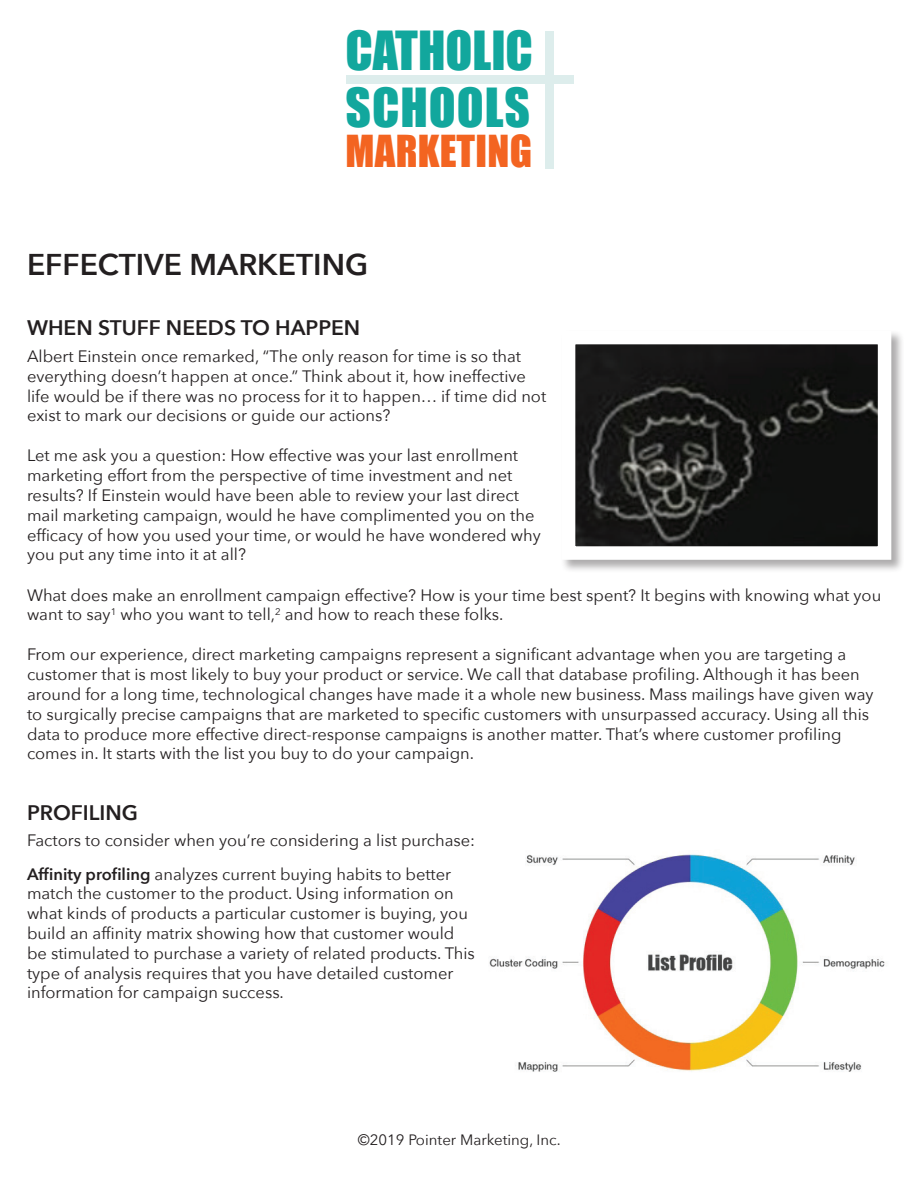
<style>
.page{position:relative;width:918px;height:1188px;background:#fff}
.page>*{position:absolute;margin:0;border:0;box-sizing:border-box;transform-origin:0 0}
.t1{font:49.5px/57px "Impact";color:#12a79d}
.t2{font:40.5px "Impact";letter-spacing:.01em;color:#f36421}
.t3{font:600 30px "Avenir Next";color:#231f20}
.t4{font:600 21px "Avenir Next";color:#231f20}
.t5{font:16.5px/19.8px "Avenir Next";color:#231f20}
.t6{font:15px "Avenir Next";color:#231f20}
.s1{font-weight:600}
</style>
<div class="page">
<div style="left:545px;top:31px;width:9px;height:137px;background:#ddedec"></div>
<div style="left:346px;top:75px;width:228px;height:9px;background:#ddedec"></div>
<div style="left:561px;top:330px;width:344px;height:243px;background:#231f20;opacity:.37"></div>
<img style="left:577px;top:346px;width:299px;height:199px">
<div style="left:562px;top:331px;width:329px;height:229px;border:14px solid #fff"></div>
<img style="left:489px;top:854px;width:396px;height:218px">
<h1 class="t1" style="left:345px;top:21px;width:189px">CATHOLIC<br>SCHOOLS</h1>
<h2 class="t2" style="left:345px;top:120px;width:188px">MARKETING</h2>
<h3 class="t3" style="left:27px;top:239px;width:343px">EFFECTIVE MARKETING</h3>
<p class="t4" style="left:27px;top:310px;width:335px">WHEN STUFF NEEDS TO HAPPEN</p>
<p class="t5" style="left:27px;top:346px;width:521px">Albert Einstein once remarked, “The only reason for time is so that everything doesn’t happen at once.” Think about it, how ineffective life would be if there was no process for it to happen… if time did not exist to mark our decisions or guide our actions?</p>
<p class="t5" style="left:27px;top:445px;width:515px">Let me ask you a question: How effective was your last enrollment marketing effort from the perspective of time investment and net results? If Einstein would have been able to review your last direct mail marketing campaign, would he have complimented you on the efficacy of how you used your time, or would he have wondered why you put any time into it at all?</p>
<p class="t5" style="left:27px;top:584px;width:856px">What does make an enrollment campaign effective? How is your time best spent? It begins with knowing what you want to say<sup>1</sup> who you want to tell,<sup>2</sup> and how to reach these folks.</p>
<p class="t5" style="left:27px;top:644px;width:848px">From our experience, direct marketing campaigns represent a significant advantage when you are targeting a customer that is most likely to buy your product or service. We call that database profiling. Although it has been around for a long time, technological changes have made it a whole new business. Mass mailings have given way to surgically precise campaigns that are marketed to specific customers with unsurpassed accuracy. Using all this data to produce more effective direct-response campaigns is another matter. That’s where customer profiling comes in. It starts with the list you buy to do your campaign.</p>
<p class="t4" style="left:27px;top:794px;width:113px">PROFILING</p>
<p class="t5" style="left:27px;top:823px;width:450px;line-height:33.3px">Factors to consider when you’re considering a list purchase:<br><span class="s1">Affinity profiling</span> analyzes current buying habits to better</p>
<p class="t5" style="left:27px;top:883px;width:449px">match the customer to the product. Using information on what kinds of products a particular customer is buying, you build an affinity matrix showing how that customer would be stimulated to purchase a variety of related products. This type of analysis requires that you have detailed customer information for campaign success.</p>
<p class="t6" style="left:358px;top:1127px;width:204px">©2019 Pointer Marketing, Inc.</p>
</div>
